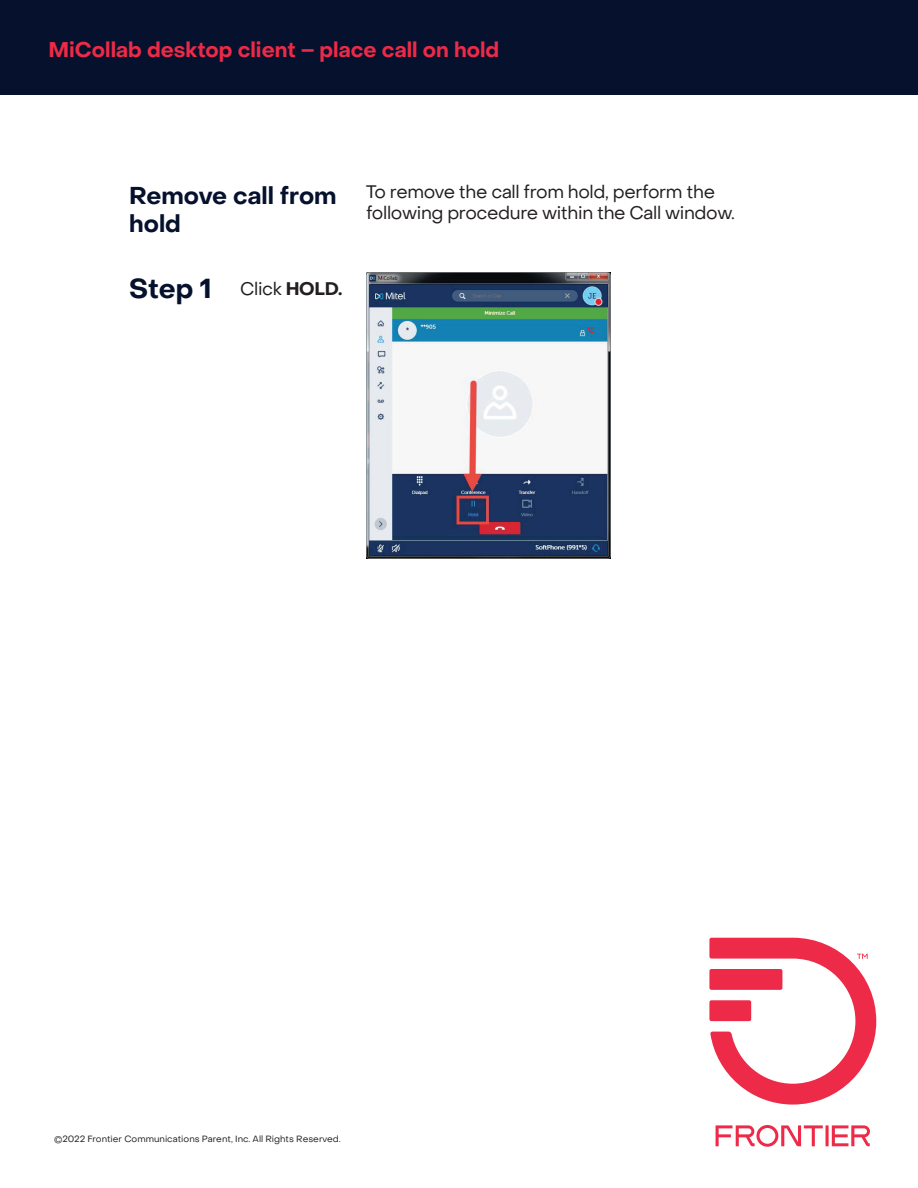
<style>
.page{position:relative;width:918px;height:1188px;background:#fff}
.page>*{position:absolute;margin:0;border:0;box-sizing:border-box;transform-origin:0 0}
.t1{font:700 27.15px "PP Object Sans";color:#06112d}
.t2{font:700 24px/28.8px "PP Object Sans";color:#06112d}
.t3{font:700 21px "PP Object Sans";color:#ed2a47}
.t4{font:18px/21.6px "PP Object Sans";letter-spacing:-.02em;color:#231f20}
.t5{font:9px "PP Object Sans";color:#231f20}
.s1{font-weight:700}
</style>
<div class="page">
<svg style="left:716px;top:1125px;width:154px;height:22px"></svg>
<svg style="left:709px;top:938px;width:167px;height:167px"></svg>
<div style="left:0;top:0;width:918px;height:94px;background:#06112d"></div>
<img style="left:366px;top:273px;width:245px;height:285px">
<p class="t3" style="left:48px;top:37px;width:452px">MiCollab desktop client – place call on hold</p>
<h2 class="t2" style="left:129px;top:181px;width:209px">Remove call from hold</h2>
<h1 class="t1" style="left:129px;top:272px;width:84px">Step 1</h1>
<p class="t4" style="left:240px;top:278px;width:104px">Click <span class="s1">HOLD.</span></p>
<p class="t4" style="left:366px;top:181px;width:370px">To remove the call from hold, perform the following procedure within the Call window.</p>
<p class="t5" style="left:54px;top:1134px;width:288px">©2022 Frontier Communications Parent, Inc. All Rights Reserved.</p>
</div>
